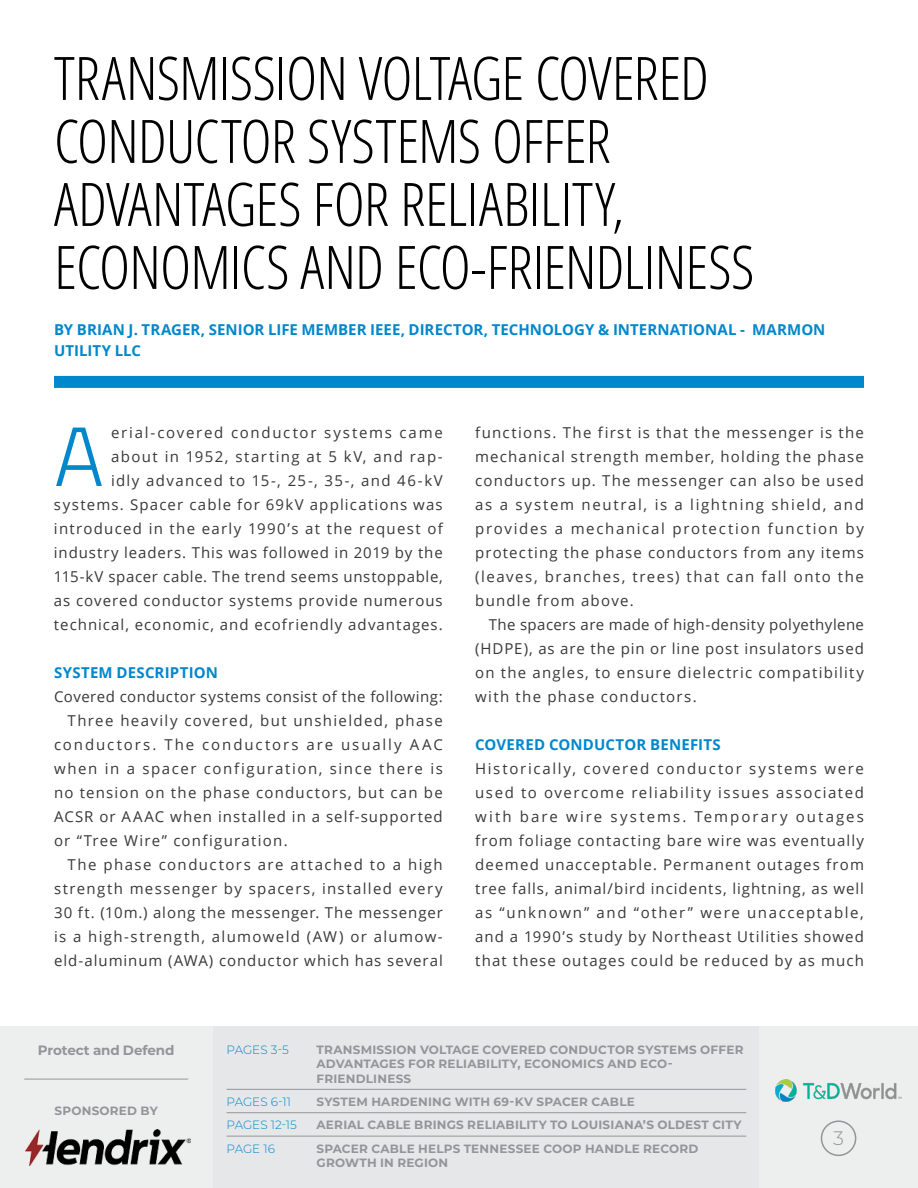
<style>
.page{position:relative;width:918px;height:1188px;background:#fff}
.page>*{position:absolute;margin:0;border:0;box-sizing:border-box;transform-origin:0 0}
.t1{font:300 84px "Titillium Web";color:#0087cc}
.t2{font:300 condensed 60px/63px "Open Sans";letter-spacing:-.02em;color:#000}
.t3{font:300 19.5px "Montserrat";color:#939598}
.t4{font:15px/24px "Open Sans";letter-spacing:.08em;color:#383838;text-align:justify}
.t5{font:700 15px/21px "Open Sans";letter-spacing:.005em;color:#0087cc}
.t6{font:15px "Open Sans";letter-spacing:.035em;color:#383838}
.t7{font:15px "Open Sans";letter-spacing:.06em;color:#383838}
.t8{font:15px "Open Sans";letter-spacing:.105em;color:#383838}
.t9{font:15px "Open Sans";letter-spacing:.125em;color:#383838}
.t10{font:700 13.5px "Montserrat";letter-spacing:-.015em;color:#939598}
.t11{font:700 12px/14.4px "Montserrat";letter-spacing:.02em;color:#939598}
.t12{font:300 12px "Montserrat";color:#0087cc}
</style>
<div class="page">
<div style="left:0;top:1026px;width:918px;height:162px;background:#e6e7e8"></div>
<div style="left:759px;top:1026px;width:159px;height:162px;background:#edeeee"></div>
<div style="left:0;top:1026px;width:212px;height:162px;background:#edeeee"></div>
<hr style="left:227px;top:1089px;width:519px;height:1px;background:#939598">
<hr style="left:227px;top:1112px;width:519px;height:1px;background:#939598">
<hr style="left:227px;top:1136px;width:519px;height:1px;background:#939598">
<hr style="left:25px;top:1079px;width:163px;height:1px;background:#939598">
<div style="left:821px;top:1120px;width:35px;height:36px;border:2px solid #939598;border-radius:50%"></div>
<div style="left:54px;top:376px;width:810px;height:12px;background:#0087cc"></div>
<img style="left:775px;top:1080px;width:127px;height:21px">
<img style="left:26px;top:1129px;width:164px;height:37px">
<h2 class="t2" style="left:54px;top:45px;width:702px">TRANSMISSION VOLTAGE COVERED<br>CONDUCTOR SYSTEMS OFFER<br>ADVANTAGES FOR RELIABILITY,<br>ECONOMICS AND ECO-FRIENDLINESS</h2>
<p class="t5" style="left:54px;top:318px;width:773px">BY BRIAN J. TRAGER, SENIOR LIFE MEMBER IEEE, DIRECTOR, TECHNOLOGY &amp; INTERNATIONAL - MARMON<br>UTILITY LLC</p>
<p class="t4" style="left:54px;top:420px;width:390px;text-align:right">erial-covered conductor systems came<br>about in 1952, starting at 5 kV, and rap-<br>idly advanced to 15-, 25-, 35-, and 46-kV systems. Spacer cable for 69kV applications was introduced in the early 1990’s at the request of industry leaders. This was followed in 2019 by the 115-kV spacer cable. The trend seems unstoppable, as covered conductor systems provide numerous technical, economic, and ecofriendly advantages.</p>
<p class="t5" style="left:54px;top:662px;width:166px">SYSTEM DESCRIPTION</p>
<p class="t6" style="left:54px;top:686px;width:390px">Covered conductor systems consist of the following:</p>
<p class="t4" style="left:68px;top:708px;width:377px">Three heavily covered, but unshielded, phase</p>
<p class="t9" style="left:54px;top:734px;width:390px">conductors. The conductors are usually AAC</p>
<p class="t8" style="left:54px;top:758px;width:390px">when in a spacer configuration, since there is</p>
<p class="t4" style="left:54px;top:780px;width:390px">no tension on the phase conductors, but can be</p>
<p class="t4" style="left:54px;top:804px;width:390px">ACSR or AAAC when installed in a self-supported</p>
<p class="t4" style="left:54px;top:828px;width:235px">or “Tree Wire” configuration.</p>
<p class="t4" style="left:68px;top:852px;width:377px">The phase conductors are attached to a high</p>
<p class="t4" style="left:54px;top:876px;width:390px">strength messenger by spacers, installed every</p>
<p class="t7" style="left:54px;top:902px;width:390px">30 ft. (10m.) along the messenger. The messenger</p>
<p class="t4" style="left:54px;top:924px;width:390px">is a high-strength, alumoweld (AW) or alumow-</p>
<p class="t4" style="left:54px;top:948px;width:390px">eld-aluminum (AWA) conductor which has several</p>
<h1 class="t1" style="left:54px;top:396px;width:51px">A</h1>
<p class="t4" style="left:475px;top:420px;width:390px">functions. The first is that the messenger is the mechanical strength member, holding the phase conductors up. The messenger can also be used as a system neutral, is a lightning shield, and provides a mechanical protection function by protecting the phase conductors from any items (leaves, branches, trees) that can fall onto the bundle from above.</p>
<p class="t4" style="left:475px;top:612px;width:390px;text-indent:14px">The spacers are made of high-density polyethylene (HDPE), as are the pin or line post insulators used on the angles, to ensure dielectric compatibility with the phase conductors.</p>
<p class="t5" style="left:475px;top:734px;width:247px">COVERED CONDUCTOR BENEFITS</p>
<p class="t4" style="left:475px;top:756px;width:390px">Historically, covered conductor systems were used to overcome reliability issues associated with bare wire systems. Temporary outages from foliage contacting bare wire was eventually deemed unacceptable. Permanent outages from tree falls, animal/bird incidents, lightning, as well as “unknown” and “other” were unacceptable, and a 1990’s study by Northeast Utilities showed that these outages could be reduced by as much</p>
<p class="t10" style="left:38px;top:1041px;width:138px">Protect and Defend</p>
<p class="t11" style="left:55px;top:1102px;width:105px">SPONSORED BY</p>
<p class="t12" style="left:227px;top:1041px;width:64px">PAGES 3-5</p>
<p class="t11" style="left:317px;top:1042px;width:428px">TRANSMISSION VOLTAGE COVERED CONDUCTOR SYSTEMS OFFER<br>ADVANTAGES FOR RELIABILITY, ECONOMICS AND ECO-<br>FRIENDLINESS</p>
<p class="t12" style="left:227px;top:1094px;width:66px">PAGES 6-11</p>
<p class="t11" style="left:317px;top:1094px;width:320px">SYSTEM HARDENING WITH 69-KV SPACER CABLE</p>
<p class="t12" style="left:227px;top:1117px;width:72px">PAGES 12-15</p>
<p class="t11" style="left:317px;top:1117px;width:426px">AERIAL CABLE BRINGS RELIABILITY TO LOUISIANA’S OLDEST CITY</p>
<p class="t12" style="left:227px;top:1140px;width:50px">PAGE 16</p>
<p class="t11" style="left:317px;top:1141px;width:383px">SPACER CABLE HELPS TENNESSEE COOP HANDLE RECORD<br>GROWTH IN REGION</p>
<h3 class="t3" style="left:833px;top:1124px;width:12px">3</h3>
</div>
